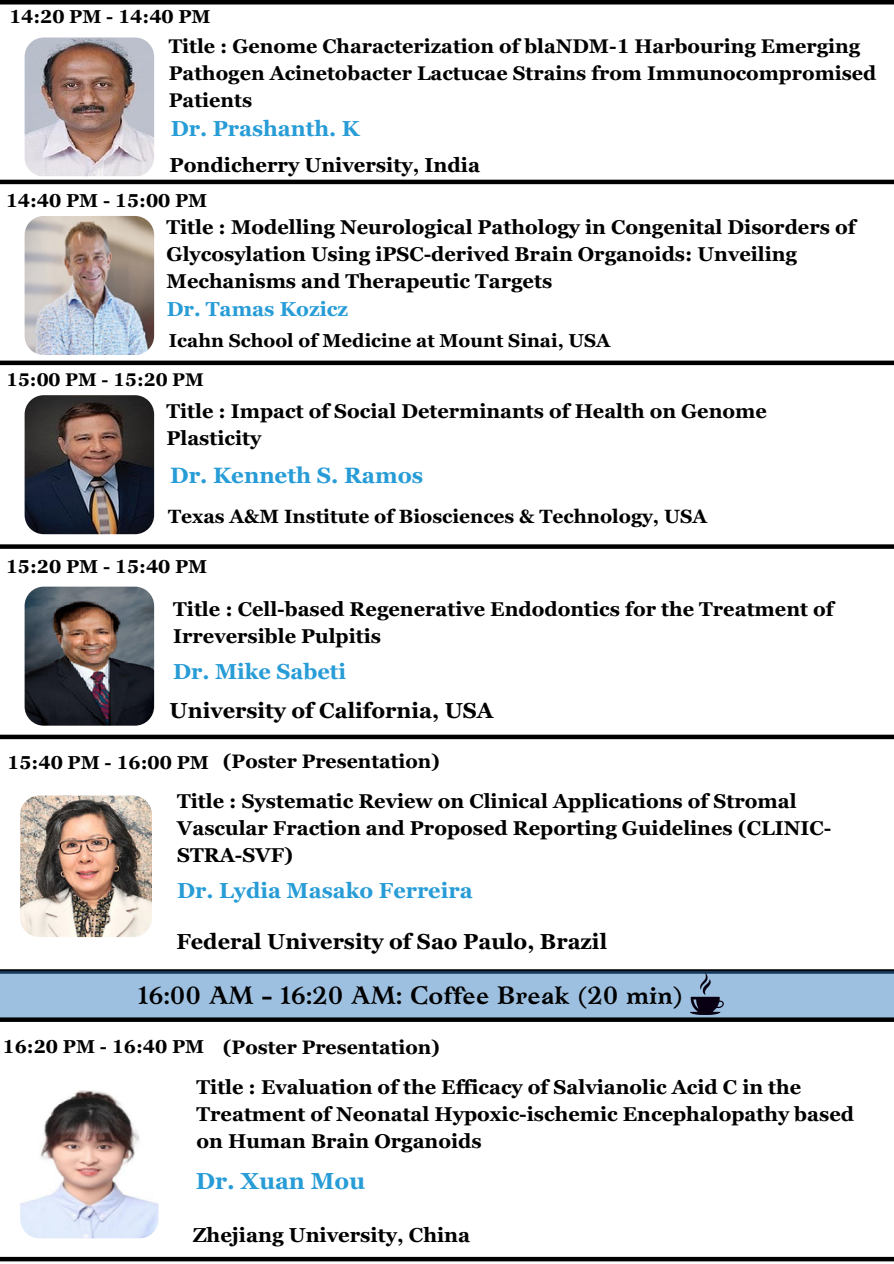
<style>
.page{position:relative;width:894px;height:1264px;background:#fff}
.page>*{position:absolute;margin:0;border:0;box-sizing:border-box;transform-origin:0 0}
.t1{font:700 24.9px "Zenaida";color:#000}
.t2{font:700 23.25px "Georgia Pro";color:#279cd6}
.t3{font:700 22.2px "Georgia Pro";color:#279cd6}
.t4{font:700 21.75px "Georgia Pro";color:#000}
.t5{font:700 21.75px "Georgia Pro";color:#279cd6}
.t6{font:700 20.25px "Georgia Pro";color:#000}
.t7{font:700 20.25px "Georgia Pro";color:#279cd6}
.t8{font:700 19.95px/27px "Georgia Pro";color:#000}
.t9{font:700 19.8px/27px "Georgia Pro";color:#000}
.t10{font:700 19.5px "Georgia Pro";color:#000}
.t11{font:700 19.2px "Georgia Pro";color:#000}
.t12{font:700 18.75px "Georgia Pro";color:#000}
.t13{font:700 18.3px "Georgia Pro";color:#000}
</style>
<div class="page">
<div style="left:0;top:1256px;width:893px;height:5px;background:#000"></div>
<svg style="left:0;top:969px;width:893px;height:2px;background:#1f1f1f"></svg>
<div style="left:0;top:734px;width:893px;height:5px;background:#000"></div>
<div style="left:0;top:971px;width:893px;height:48px;background:#9dc0e0"></div>
<img style="left:690px;top:973px;width:33px;height:41px">
<hr style="left:0;top:0;width:893px;height:4px;background:#000">
<hr style="left:0;top:180px;width:893px;height:4px;background:#000">
<div style="left:0;top:360px;width:893px;height:5px;background:#000"></div>
<div style="left:0;top:544px;width:893px;height:5px;background:#000"></div>
<img style="left:25px;top:37px;width:129px;height:139px;border-radius:19px">
<img style="left:25px;top:216px;width:129px;height:139px;border-radius:19px">
<img style="left:25px;top:395px;width:129px;height:139px;border-radius:19px">
<img style="left:25px;top:586px;width:129px;height:139px;border-radius:19px">
<svg style="left:0;top:1017px;width:893px;height:4px;background:#101417"></svg>
<img style="left:20px;top:1090px;width:138px;height:148px">
<img style="left:20px;top:795px;width:132px;height:142px;border-radius:19px">
<p class="t12" style="left:9px;top:6px;width:203px">14:20 PM - 14:40 PM</p>
<p class="t9" style="left:169px;top:32px;width:709px">Title : Genome Characterization of blaNDM-1 Harbouring Emerging<br>Pathogen Acinetobacter Lactucae Strains from Immunocompromised<br>Patients</p>
<p class="t5" style="left:171px;top:116px;width:190px">Dr. Prashanth. K</p>
<h2 class="t6" style="left:169px;top:153px;width:312px">Pondicherry University, India</h2>
<h2 class="t12" style="left:6px;top:190px;width:203px">14:40 PM - 15:00 PM</h2>
<h3 class="t8" style="left:166px;top:214px;width:690px">Title : Modelling Neurological Pathology in Congenital Disorders of<br>Glycosylation Using iPSC-derived Brain Organoids: Unveiling<br>Mechanisms and Therapeutic Targets</h3>
<p class="t7" style="left:167px;top:297px;width:183px">Dr. Tamas Kozicz</p>
<h2 class="t12" style="left:169px;top:329px;width:443px">Icahn School of Medicine at Mount Sinai, USA</h2>
<p class="t13" style="left:6px;top:369px;width:199px">15:00 PM - 15:20 PM</p>
<h2 class="t8" style="left:166px;top:397px;width:601px">Title : Impact of Social Determinants of Health on Genome<br>Plasticity</h2>
<h3 class="t3" style="left:170px;top:462px;width:254px">Dr. Kenneth S. Ramos</h3>
<p class="t11" style="left:168px;top:505px;width:540px">Texas A&amp;M Institute of Biosciences &amp; Technology, USA</p>
<h1 class="t12" style="left:6px;top:555px;width:203px">15:20 PM - 15:40 PM</h1>
<h2 class="t8" style="left:173px;top:595px;width:661px">Title : Cell-based Regenerative Endodontics for the Treatment of<br>Irreversible Pulpitis</h2>
<h2 class="t5" style="left:173px;top:659px;width:175px">Dr. Mike Sabeti</h2>
<h2 class="t4" style="left:170px;top:697px;width:325px">University of California, USA</h2>
<h2 class="t12" style="left:7px;top:751px;width:203px">15:40 PM - 16:00 PM</h2>
<h2 class="t10" style="left:223px;top:749px;width:218px">(Poster Presentation)</h2>
<h3 class="t8" style="left:177px;top:787px;width:655px">Title : Systematic Review on Clinical Applications of Stromal<br>Vascular Fraction and Proposed Reporting Guidelines (CLINIC-<br>STRA-SVF)</h3>
<p class="t5" style="left:177px;top:878px;width:297px">Dr. Lydia Masako Ferreira</p>
<p class="t4" style="left:176px;top:929px;width:432px">Federal University of Sao Paulo, Brazil</p>
<h2 class="t1" style="left:138px;top:979px;width:546px">16:00 AM - 16:20 AM: Coffee Break (20 min)</h2>
<h3 class="t10" style="left:223px;top:1036px;width:218px">(Poster Presentation)</h3>
<h2 class="t12" style="left:3px;top:1035px;width:203px">16:20 PM - 16:40 PM</h2>
<h2 class="t8" style="left:196px;top:1073px;width:658px">Title : Evaluation of the Efficacy of Salvianolic Acid C in the<br>Treatment of Neonatal Hypoxic-ischemic Encephalopathy based on Human Brain Organoids</h2>
<h3 class="t2" style="left:196px;top:1167px;width:171px">Dr. Xuan Mou</h3>
<p class="t6" style="left:193px;top:1223px;width:279px">Zhejiang University, China</p>
</div>
